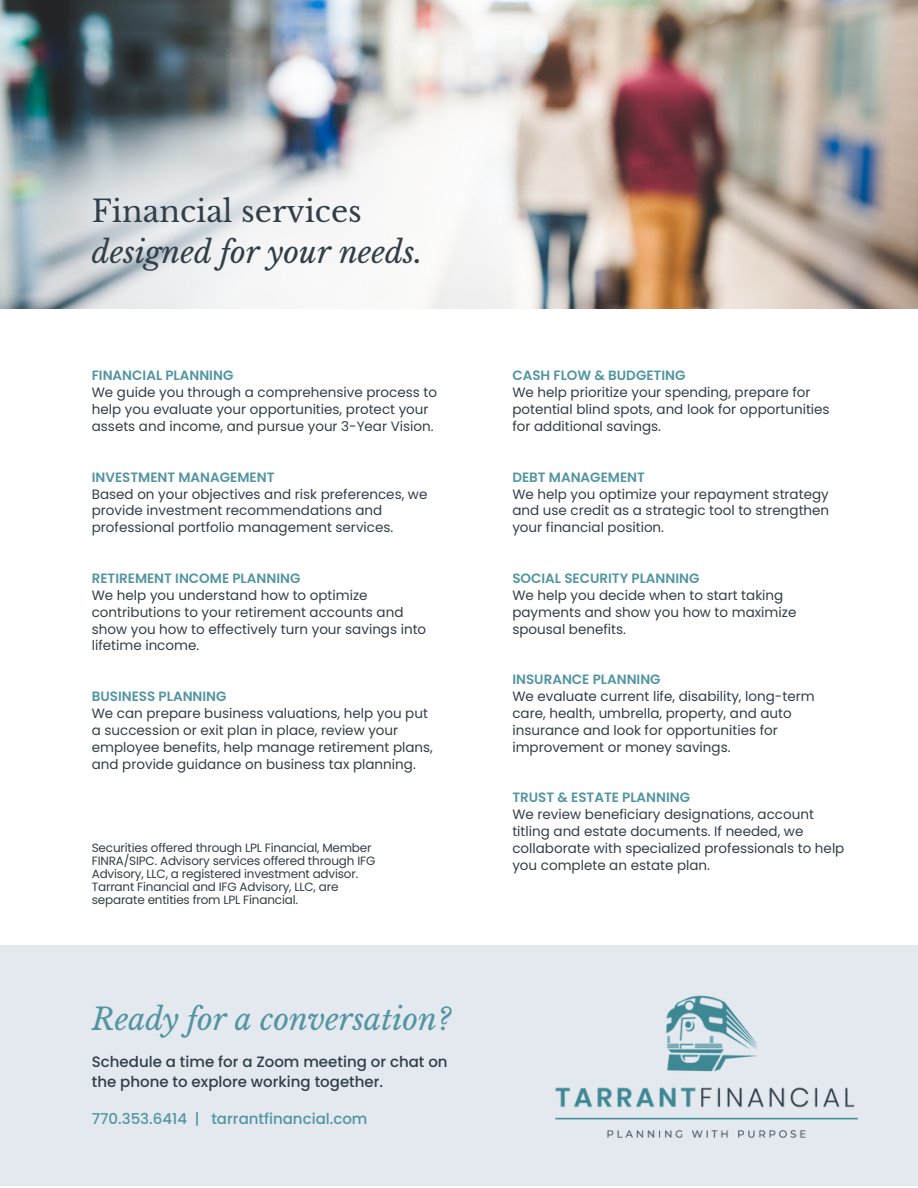
<style>
.page{position:relative;width:918px;height:1188px;background:#fff}
.page>*{position:absolute;margin:0;border:0;box-sizing:border-box;transform-origin:0 0}
.t1{font:italic 30px "Libre Baskerville";color:#5295a1}
.t2{font:italic 30px "Libre Baskerville";color:#323e48}
.t3{font:30px "Libre Baskerville";color:#323e48}
.t4{font:500 15px/20.2px "Poppins";color:#323e48}
.t5{font:500 15px "Poppins";color:#5295a1}
.t6{font:13.5px/16.8px "Poppins";color:#323e48}
.t7{font:600 13.5px "Poppins";color:#5295a1}
.t8{font:12px/13px "Poppins";letter-spacing:-.015em;color:#323e48}
</style>
<div class="page">
<div style="left:0;top:945px;width:918px;height:241px;background:#e4e8ef"></div>
<img style="left:0;top:0;width:918px;height:308px">
<img style="left:555px;top:995px;width:304px;height:143px">
<h1 class="t3" style="left:92px;top:193px;width:272px">Financial services</h1>
<h1 class="t2" style="left:92px;top:234px;width:332px">designed for your needs.</h1>
<p class="t7" style="left:92px;top:366px;width:143px">FINANCIAL PLANNING</p>
<p class="t6" style="left:92px;top:384px;width:347px">We guide you through a comprehensive process to help you evaluate your opportunities, protect your assets and income, and pursue your 3-Year Vision.</p>
<p class="t7" style="left:92px;top:468px;width:184px">INVESTMENT MANAGEMENT</p>
<p class="t6" style="left:92px;top:485px;width:337px">Based on your objectives and risk preferences, we provide investment recommendations and professional portfolio management services.</p>
<p class="t7" style="left:92px;top:569px;width:210px">RETIREMENT INCOME PLANNING</p>
<p class="t6" style="left:92px;top:587px;width:336px">We help you understand how to optimize contributions to your retirement accounts and show you how to effectively turn your savings into lifetime income.</p>
<p class="t7" style="left:92px;top:687px;width:136px">BUSINESS PLANNING</p>
<p class="t6" style="left:92px;top:705px;width:343px">We can prepare business valuations, help you put a succession or exit plan in place, review your employee benefits, help manage retirement plans, and provide guidance on business tax planning.</p>
<p class="t8" style="left:92px;top:841px;width:285px">Securities offered through LPL Financial, Member FINRA/SIPC. Advisory services offered through IFG Advisory, LLC, a registered investment advisor.<br>Tarrant Financial and IFG Advisory, LLC, are separate entities from LPL Financial.</p>
<h1 class="t1" style="left:92px;top:1001px;width:361px">Ready for a conversation?</h1>
<p class="t4" style="left:92px;top:1052px;width:357px">Schedule a time for a Zoom meeting or chat on the phone to explore working together.</p>
<p class="t5" style="left:92px;top:1109px;width:277px">770.353.6414 | tarrantfinancial.com</p>
<p class="t7" style="left:512px;top:366px;width:175px">CASH FLOW &amp; BUDGETING</p>
<p class="t6" style="left:512px;top:384px;width:319px">We help prioritize your spending, prepare for potential blind spots, and look for opportunities for additional savings.</p>
<p class="t7" style="left:512px;top:468px;width:134px">DEBT MANAGEMENT</p>
<p class="t6" style="left:512px;top:485px;width:318px;text-align:justify">We help you optimize your repayment strategy and use credit as a strategic tool to strengthen your financial position.</p>
<p class="t7" style="left:512px;top:569px;width:189px">SOCIAL SECURITY PLANNING</p>
<p class="t6" style="left:512px;top:587px;width:285px">We help you decide when to start taking payments and show you how to maximize spousal benefits.</p>
<p class="t7" style="left:512px;top:670px;width:150px">INSURANCE PLANNING</p>
<p class="t6" style="left:512px;top:688px;width:304px">We evaluate current life, disability, long-term care, health, umbrella, property, and auto insurance and look for opportunities for improvement or money savings.</p>
<p class="t7" style="left:512px;top:788px;width:179px">TRUST &amp; ESTATE PLANNING</p>
<p class="t6" style="left:512px;top:806px;width:334px">We review beneficiary designations, account titling and estate documents. If needed, we collaborate with specialized professionals to help you complete an estate plan.</p>
</div>
